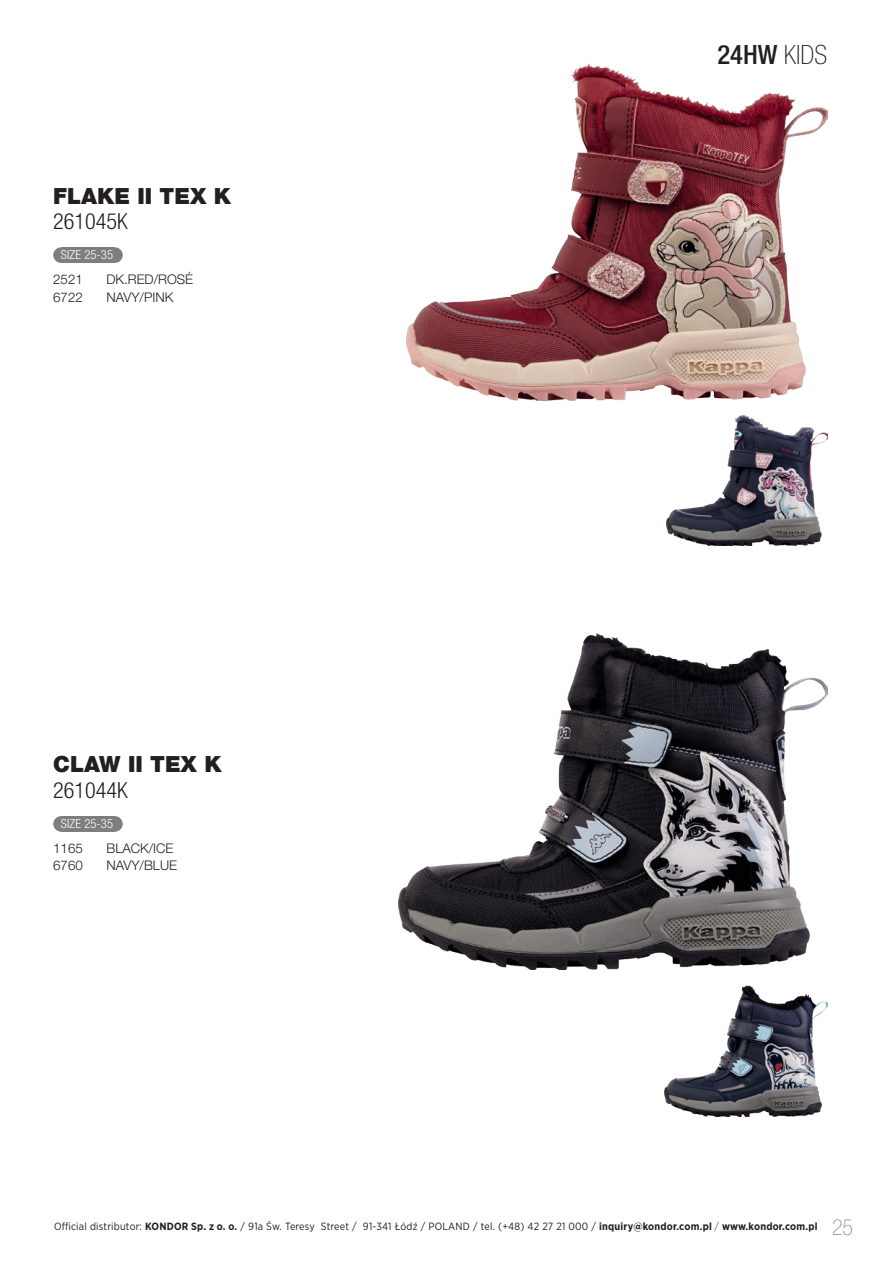
<style>
.page{position:relative;width:893px;height:1263px;background:#fff}
.page>*{position:absolute;margin:0;border:0;box-sizing:border-box;transform-origin:0 0}
.t1{font:500 condensed 26.55px "Helvetica Neue LT Pro";color:#231f20}
.t2{font:900 22.2px "Helvetica Neue LT";color:#231f20}
.t3{font:300 condensed 22.2px "Helvetica Neue";color:#231f20}
.t4{font:100 condensed 22.2px "Helvetica Neue LT Std";color:#939598}
.t5{font:300 13.35px "Helvetica Neue LT Std";color:#231f20}
.t6{font:300 condensed 12.6px "Helvetica Neue";letter-spacing:.01em;color:#fff}
.t7{font:10.5px "Gotham Narrow";letter-spacing:.02em;color:#231f20}
.s1{font-family:"Helvetica Neue LT Std";font-weight:100}
.s2{font-weight:700}
.s3{font-weight:300}
</style>
<div class="page">
<div style="left:61px;top:247px;width:54px;height:16px;background:#7c7f80"></div>
<div style="left:53px;top:247px;width:16px;height:16px;background:#7c7f80;border-radius:50%"></div>
<div style="left:107px;top:247px;width:16px;height:16px;background:#7c7f80;border-radius:50%"></div>
<img style="left:407px;top:64px;width:420px;height:337px">
<img style="left:666px;top:414px;width:161px;height:131px">
<div style="left:61px;top:816px;width:54px;height:16px;background:#7c7f80"></div>
<div style="left:53px;top:816px;width:16px;height:16px;background:#7c7f80;border-radius:50%"></div>
<div style="left:107px;top:816px;width:16px;height:16px;background:#7c7f80;border-radius:50%"></div>
<img style="left:664px;top:985px;width:163px;height:132px">
<img style="left:398px;top:633px;width:429px;height:337px">
<h2 class="t2" style="left:53px;top:182px;width:179px">FLAKE II TEX K</h2>
<h2 class="t3" style="left:53px;top:208px;width:76px">261045K</h2>
<p class="t6" style="left:61px;top:247px;width:54px">SIZE 25-35</p>
<p class="t5" style="left:53px;top:271px;width:31px">2521</p>
<p class="t5" style="left:106px;top:271px;width:88px">DK.RED/ROSÉ</p>
<p class="t5" style="left:53px;top:289px;width:31px">6722</p>
<p class="t5" style="left:106px;top:289px;width:68px">NAVY/PINK</p>
<h2 class="t2" style="left:53px;top:751px;width:170px">CLAW II TEX K</h2>
<h2 class="t3" style="left:53px;top:777px;width:76px">261044K</h2>
<p class="t6" style="left:61px;top:816px;width:54px">SIZE 25-35</p>
<p class="t5" style="left:53px;top:840px;width:31px">1165</p>
<p class="t5" style="left:106px;top:840px;width:69px">BLACK/ICE</p>
<p class="t5" style="left:53px;top:857px;width:31px">6760</p>
<p class="t5" style="left:106px;top:857px;width:72px">NAVY/BLUE</p>
<h1 class="t1" style="left:717px;top:38px;width:111px">24HW <span class="s1">KIDS</span></h1>
<p class="t7" style="left:54px;top:1220px;width:765px">Official distributor: <span class="s2">KONDOR Sp. z o. o.</span> / 91a Św. Teresy Street / 91-341 Łódź / POLAND / tel. (+48) 42 27 21 000 / <span class="s2">inquiry@kondor.com.pl</span> <span class="s3">/</span> <span class="s2">www.kondor.com.pl</span></p>
<h2 class="t4" style="left:832px;top:1214px;width:23px">25</h2>
</div>
